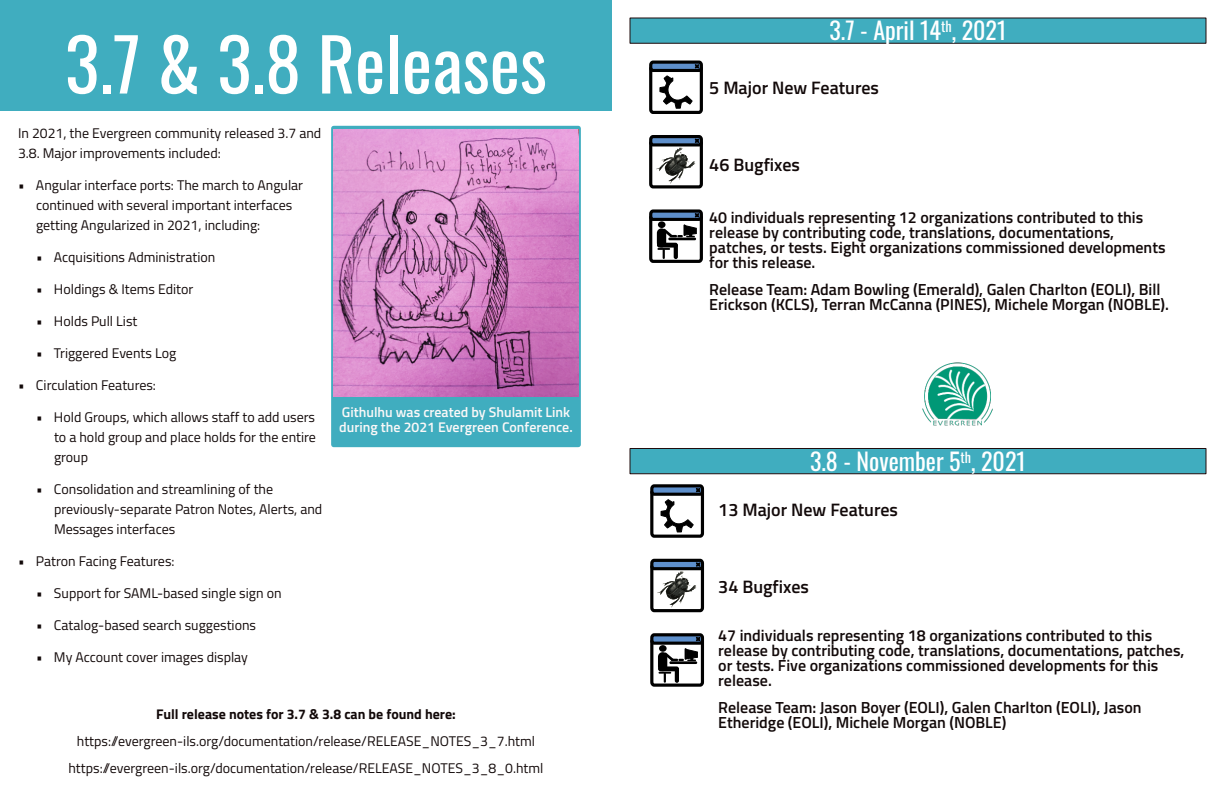
<style>
.page{position:relative;width:1224px;height:792px;background:#fff}
.page>*{position:absolute;margin:0;border:0;box-sizing:border-box;transform-origin:0 0}
.t1{font:72px "Oswald";color:#fff}
.t2{font:24px "Oswald";color:#fff}
.t3{font:600 18px "Titillium Web";color:#120909}
.t4{font:600 16px/15px "Titillium Web";color:#120909}
.t5{font:14px/20px "Titillium Web";color:#120909}
.t6{font:600 14px/15px "Titillium Web";color:#fbf8f8}
.t7{font:700 14px "Titillium Web";color:#120909}
</style>
<div class="page">
<div style="left:331px;top:126px;width:250px;height:321px;background:#40adbf;border:5px solid #40adbf"></div>
<div style="left:0;top:0;width:612px;height:111px;background:#40adbf"></div>
<div style="left:630px;top:17px;width:576px;height:27px;background:#40adbf;border:1px solid #210c0d"></div>
<div style="left:630px;top:448px;width:576px;height:26px;background:#40adbf;border:1px solid #210c0d"></div>
<svg style="left:650px;top:484px;width:55px;height:54px"></svg>
<svg style="left:650px;top:558px;width:55px;height:55px"></svg>
<svg style="left:650px;top:633px;width:55px;height:54px"></svg>
<svg style="left:649px;top:60px;width:54px;height:54px"></svg>
<svg style="left:649px;top:135px;width:54px;height:54px"></svg>
<svg style="left:649px;top:209px;width:54px;height:54px"></svg>
<img style="left:922px;top:363px;width:71px;height:63px">
<img style="left:334px;top:129px;width:244px;height:268px">
<h1 class="t1" style="left:65px;top:8px;width:483px">3.7 &amp; 3.8 Releases</h1>
<p class="t5" style="left:18px;top:123px;width:305px">In 2021, the Evergreen community released 3.7 and<br>3.8. Major improvements included:</p>
<p class="t5" style="left:36px;top:175px;width:269px;text-indent:-18px">• Angular interface ports: The march to Angular continued with several important interfaces getting Angularized in 2021, including:</p>
<p class="t5" style="left:36px;top:247px;width:181px">• Acquisitions Administration</p>
<p class="t5" style="left:36px;top:279px;width:159px">• Holdings &amp; Items Editor</p>
<p class="t5" style="left:36px;top:311px;width:103px">• Holds Pull List</p>
<p class="t5" style="left:36px;top:343px;width:142px">• Triggered Events Log</p>
<p class="t5" style="left:18px;top:375px;width:140px">• Circulation Features:</p>
<p class="t5" style="left:54px;top:407px;width:263px;text-align:justify;text-indent:-18px">• Hold Groups, which allows staff to add users to a hold group and place holds for the entire group</p>
<p class="t5" style="left:54px;top:479px;width:270px;text-indent:-18px">• Consolidation and streamlining of the previously-separate Patron Notes, Alerts, and<br>Messages interfaces</p>
<p class="t5" style="left:18px;top:551px;width:158px">• Patron Facing Features:</p>
<p class="t5" style="left:36px;top:583px;width:247px">• Support for SAML-based single sign on</p>
<p class="t5" style="left:36px;top:615px;width:222px">• Catalog-based search suggestions</p>
<p class="t5" style="left:36px;top:647px;width:214px">• My Account cover images display</p>
<p class="t6" style="left:339px;top:405px;width:235px">Githulhu was created by Shulamit Link during the 2021 Evergreen Conference.</p>
<p class="t7" style="left:156px;top:703px;width:301px">Full release notes for 3.7 &amp; 3.8 can be found here:</p>
<p class="t5" style="left:69px;top:727px;width:476px;line-height:27px;text-align:center">https://evergreen-ils.org/documentation/release/RELEASE_NOTES_3_7.html https://evergreen-ils.org/documentation/release/RELEASE_NOTES_3_8_0.html</p>
<h2 class="t2" style="left:829px;top:12px;width:179px">3.7 - April 14<sup>th</sup>, 2021</h2>
<p class="t3" style="left:709px;top:74px;width:171px">5 Major New Features</p>
<p class="t3" style="left:709px;top:150px;width:92px">46 Bugfixes</p>
<p class="t4" style="left:709px;top:210px;width:458px">40 individuals representing 12 organizations contributed to this release by contributing code, translations, documentations, patches, or tests. Eight organizations commissioned developments for this release.</p>
<p class="t4" style="left:709px;top:282px;width:461px">Release Team: Adam Bowling (Emerald), Galen Charlton (EOLI), Bill<br>Erickson (KCLS), Terran McCanna (PINES), Michele Morgan (NOBLE).</p>
<h2 class="t2" style="left:810px;top:442px;width:217px">3.8 - November 5<sup>th</sup>, 2021</h2>
<p class="t3" style="left:718px;top:496px;width:181px">13 Major New Features</p>
<p class="t3" style="left:718px;top:573px;width:92px">34 Bugfixes</p>
<p class="t4" style="left:718px;top:628px;width:468px">47 individuals representing 18 organizations contributed to this release by contributing code, translations, documentations, patches, or tests. Five organizations commissioned developments for this release.</p>
<p class="t4" style="left:718px;top:700px;width:425px">Release Team: Jason Boyer (EOLI), Galen Charlton (EOLI), Jason<br>Etheridge (EOLI), Michele Morgan (NOBLE)</p>
</div>
